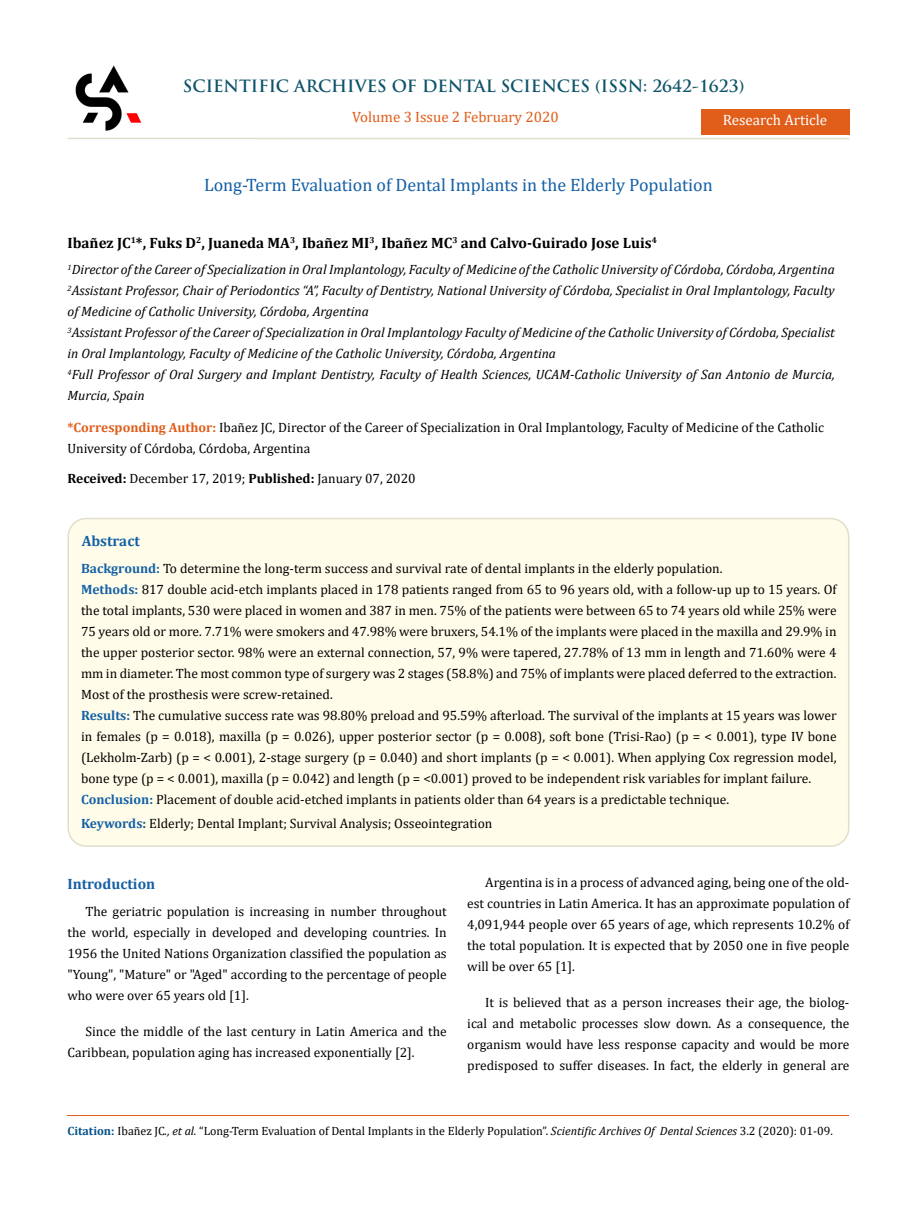
<style>
.page{position:relative;width:917px;height:1224px;background:#fff}
.page>*{position:absolute;margin:0;border:0;box-sizing:border-box;transform-origin:0 0}
.t1{font:18px "Cambria";color:#1560a6}
.t2{font:700 16.5px "Trajan Pro";color:#0e546a}
.t3{font:700 15px "Cambria";color:#000}
.t4{font:15px "Cambria";color:#e05d1a}
.t5{font:700 15px "Cambria";color:#1560a6}
.t6{font:15px "Cambria";color:#fff}
.t7{font:13.5px/21px "Cambria";color:#000}
.t8{font:italic 13.5px/21px "Cambria";color:#000}
.t9{font:12px "Cambria";color:#000}
.s1{font-weight:700;color:#e05d1a}
.s2{font-weight:700}
.s3{font-weight:700;color:#1560a6}
.s4{font-weight:700;color:#0e546a}
.s5{font-weight:700;color:#035089}
.s6{font-style:italic}
</style>
<div class="page">
<div style="left:700px;top:110px;width:149px;height:25px;background:#e05d1a"></div>
<img style="left:75px;top:65px;width:66px;height:66px">
<div style="left:68px;top:519px;width:780px;height:327px;background:#fffde9;border-radius:18px"></div>
<div style="left:67px;top:518px;width:782px;height:329px;border:2px solid #e0dfcd;border-radius:18px"></div>
<hr style="left:67px;top:138px;width:782px;height:1px;background:#e0dfcd">
<hr style="left:67px;top:1116px;width:782px;height:1px;background:#e05d1a">
<p class="t2" style="left:183px;top:76px;width:563px">SCIENTIFIC ARCHIVES OF DENTAL SCIENCES (ISSN: 2642-1623)</p>
<p class="t4" style="left:352px;top:108px;width:208px">Volume 3 Issue 2 February 2020</p>
<p class="t6" style="left:722px;top:111px;width:106px">Research Article</p>
<h1 class="t1" style="left:204px;top:174px;width:510px">Long-Term Evaluation of Dental Implants in the Elderly Population</h1>
<p class="t3" style="left:67px;top:232px;width:591px">Ibañez JC<sup>1</sup>*, Fuks D<sup>2</sup>, Juaneda MA<sup>3</sup>, Ibañez MI<sup>3</sup>, Ibañez MC<sup>3</sup> and Calvo-Guirado Jose Luis<sup>4</sup></p>
<p class="t8" style="left:67px;top:259px;width:768px"><sup>1</sup>Director of the Career of Specialization in Oral Implantology, Faculty of Medicine of the Catholic University of Córdoba, Córdoba, Argentina <sup>2</sup>Assistant Professor, Chair of Periodontics “A”, Faculty of Dentistry, National University of Córdoba, Specialist in Oral Implantology, Faculty of Medicine of Catholic University, Córdoba, Argentina<br><sup>3</sup>Assistant Professor of the Career of Specialization in Oral Implantology Faculty of Medicine of the Catholic University of Córdoba, Specialist in Oral Implantology, Faculty of Medicine of the Catholic University, Córdoba, Argentina<br><sup>4</sup>Full Professor of Oral Surgery and Implant Dentistry, Faculty of Health Sciences, UCAM-Catholic University of San Antonio de Murcia, Murcia, Spain</p>
<p class="t7" style="left:67px;top:417px;width:758px"><span class="s1">*Corresponding Author:</span> Ibañez JC, Director of the Career of Specialization in Oral Implantology, Faculty of Medicine of the Catholic<br>University of Córdoba, Córdoba, Argentina</p>
<p class="t7" style="left:67px;top:468px;width:350px"><span class="s2">Received:</span> December 17, 2019; <span class="s2">Published:</span> January 07, 2020</p>
<p class="t5" style="left:82px;top:530px;width:60px">Abstract</p>
<p class="t7" style="left:81px;top:558px;width:757px"><span class="s3">Background:</span> To determine the long-term success and survival rate of dental implants in the elderly population.<br><span class="s3">Methods:</span> 817 double acid-etch implants placed in 178 patients ranged from 65 to 96 years old, with a follow-up up to 15 years. Of the total implants, 530 were placed in women and 387 in men. 75% of the patients were between 65 to 74 years old while 25% were 75 years old or more. 7.71% were smokers and 47.98% were bruxers, 54.1% of the implants were placed in the maxilla and 29.9% in the upper posterior sector. 98% were an external connection, 57, 9% were tapered, 27.78% of 13 mm in length and 71.60% were 4 mm in diameter. The most common type of surgery was 2 stages (58.8%) and 75% of implants were placed deferred to the extraction.<br>Most of the prosthesis were screw-retained.<br><span class="s3">Results:</span> The cumulative success rate was 98.80% preload and 95.59% afterload. The survival of the implants at 15 years was lower in females (p = 0.018), maxilla (p = 0.026), upper posterior sector (p = 0.008), soft bone (Trisi-Rao) (p = &lt; 0.001), type IV bone (Lekholm-Zarb) (p = &lt; 0.001), 2-stage surgery (p = 0.040) and short implants (p = &lt; 0.001). When applying Cox regression model, bone type (p = &lt; 0.001), maxilla (p = 0.042) and length (p = &lt;0.001) proved to be independent risk variables for implant failure.<br><span class="s3">Conclusion:</span> Placement of double acid-etched implants in patients older than 64 years is a predictable technique.</p>
<p class="t7" style="left:81px;top:812px;width:413px"><span class="s3">Keywords</span><span class="s4">:</span> Elderly; Dental Implant; Survival Analysis; Osseointegration</p>
<p class="t5" style="left:67px;top:873px;width:89px">Introduction</p>
<p class="t7" style="left:67px;top:900px;width:381px;text-align:justify;text-indent:18px">The geriatric population is increasing in number throughout the world, especially in developed and developing countries. In 1956 the United Nations Organization classified the population as "Young", "Mature" or "Aged" according to the percentage of people who were over 65 years old [1].</p>
<p class="t7" style="left:67px;top:1020px;width:381px;text-indent:18px">Since the middle of the last century in Latin America and the<br>Caribbean, population aging has increased exponentially [2].</p>
<p class="t7" style="left:467px;top:872px;width:384px;text-align:justify;text-indent:18px">Argentina is in a process of advanced aging, being one of the old&shy;est countries in Latin America. It has an approximate population of 4,091,944 people over 65 years of age, which represents 10.2% of the total population. It is expected that by 2050 one in five people will be over 65 [1].</p>
<p class="t7" style="left:467px;top:992px;width:384px;text-align:justify;text-indent:18px">It is believed that as a person increases their age, the biolog&shy;ical and metabolic processes slow down. As a consequence, the organism would have less response capacity and would be more predisposed to suffer diseases. In fact, the elderly in general are</p>
<p class="t9" style="left:67px;top:1124px;width:766px"><span class="s5">Citation:</span> Ibañez JC<span class="s6">., et al.</span> “Long-Term Evaluation of Dental Implants in the Elderly Population”. <span class="s6">Scientific Archives Of Dental Sciences</span> 3.2 (2020): 01-09.</p>
</div>
